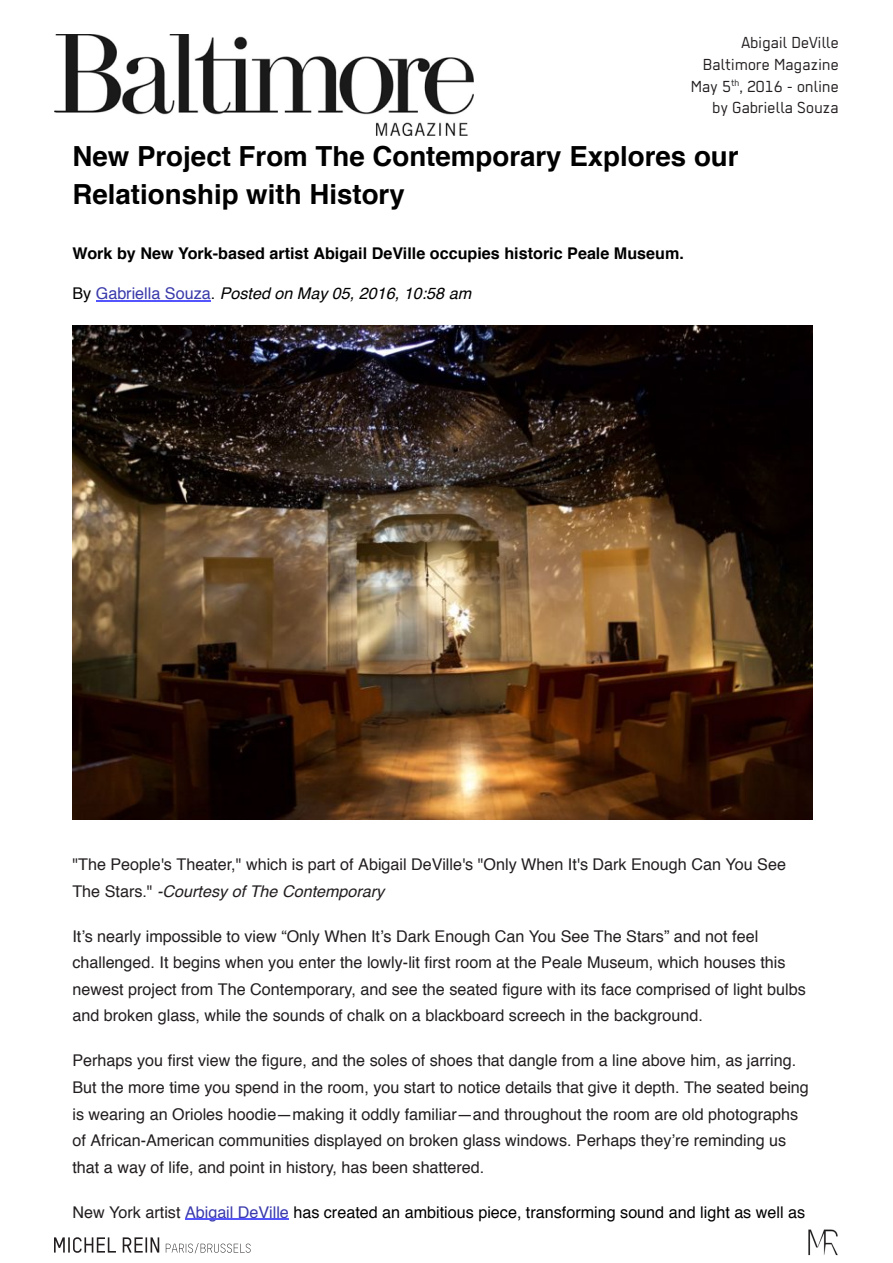
<style>
.page{position:relative;width:893px;height:1263px;background:#fff}
.page>*{position:absolute;margin:0;border:0;box-sizing:border-box;transform-origin:0 0}
.t1{font:700 27.75px/38.1px "Helvetica";color:#000}
.t2{font:18px/21.6px "Regular";color:#231f20;text-align:right}
.t3{font:16.2px/26.5px "Helvetica";color:#231f20}
.t4{font:16.2px "Helvetica";color:#000}
.t5{font:700 16.2px "Helvetica";color:#000}
.t6{font:italic 16.2px "Helvetica";color:#000}
.s1{font-style:normal}
.s2{font-style:normal;color:#3939ab}
.s3{font-style:italic}
.s4{color:#231f20}
.s5{color:#3939ab}
</style>
<div class="page">
<svg style="left:54px;top:1237px;width:197px;height:16px"></svg>
<img style="left:808px;top:1229px;width:30px;height:26px">
<hr style="left:96px;top:300px;width:115px;height:1px;background:#55f">
<img style="left:72px;top:325px;width:740px;height:494px">
<hr style="left:185px;top:1219px;width:104px;height:1px;background:#55f">
<img style="left:54px;top:34px;width:419px;height:101px">
<p class="t2" style="left:691px;top:32px;width:150px">Abigail DeVille<br>Baltimore Magazine<br>May 5<sup>th</sup>, 2016 - online by Gabriella Souza</p>
<h1 class="t1" style="left:72px;top:138px;width:668px">New Project From The Contemporary Explores our<br>Relationship with History</h1>
<p class="t5" style="left:72px;top:240px;width:613px">Work by New York-based artist Abigail DeVille occupies historic Peale Museum.</p>
<p class="t6" style="left:72px;top:280px;width:400px"><span class="s1">By</span> <span class="s2">Gabriella Souza</span><span class="s1">.</span> Posted on May 05, 2016, 10:58 am</p>
<p class="t3" style="left:72px;top:852px;width:715px">"The People's Theater," which is part of Abigail DeVille's "Only When It's Dark Enough Can You See<br>The Stars." <span class="s3">-Courtesy of The Contemporary</span></p>
<p class="t3" style="left:72px;top:923px;width:735px">It’s nearly impossible to view “Only When It’s Dark Enough Can You See The Stars” and not feel challenged. It begins when you enter the lowly-lit first room at the Peale Museum, which houses this newest project from The Contemporary, and see the seated figure with its face comprised of light bulbs and broken glass, while the sounds of chalk on a blackboard screech in the background.</p>
<p class="t3" style="left:72px;top:1048px;width:738px">Perhaps you first view the figure, and the soles of shoes that dangle from a line above him, as jarring.<br>But the more time you spend in the room, you start to notice details that give it depth. The seated being is wearing an Orioles hoodie—making it oddly familiar—and throughout the room are old photographs of African-American communities displayed on broken glass windows. Perhaps they’re reminding us that a way of life, and point in history, has been shattered.</p>
<p class="t4" style="left:72px;top:1199px;width:734px"><span class="s4">New York artist</span> <span class="s5">Abigail DeVille</span> has created an ambitious piece, transforming sound and light as well as</p>
</div>
